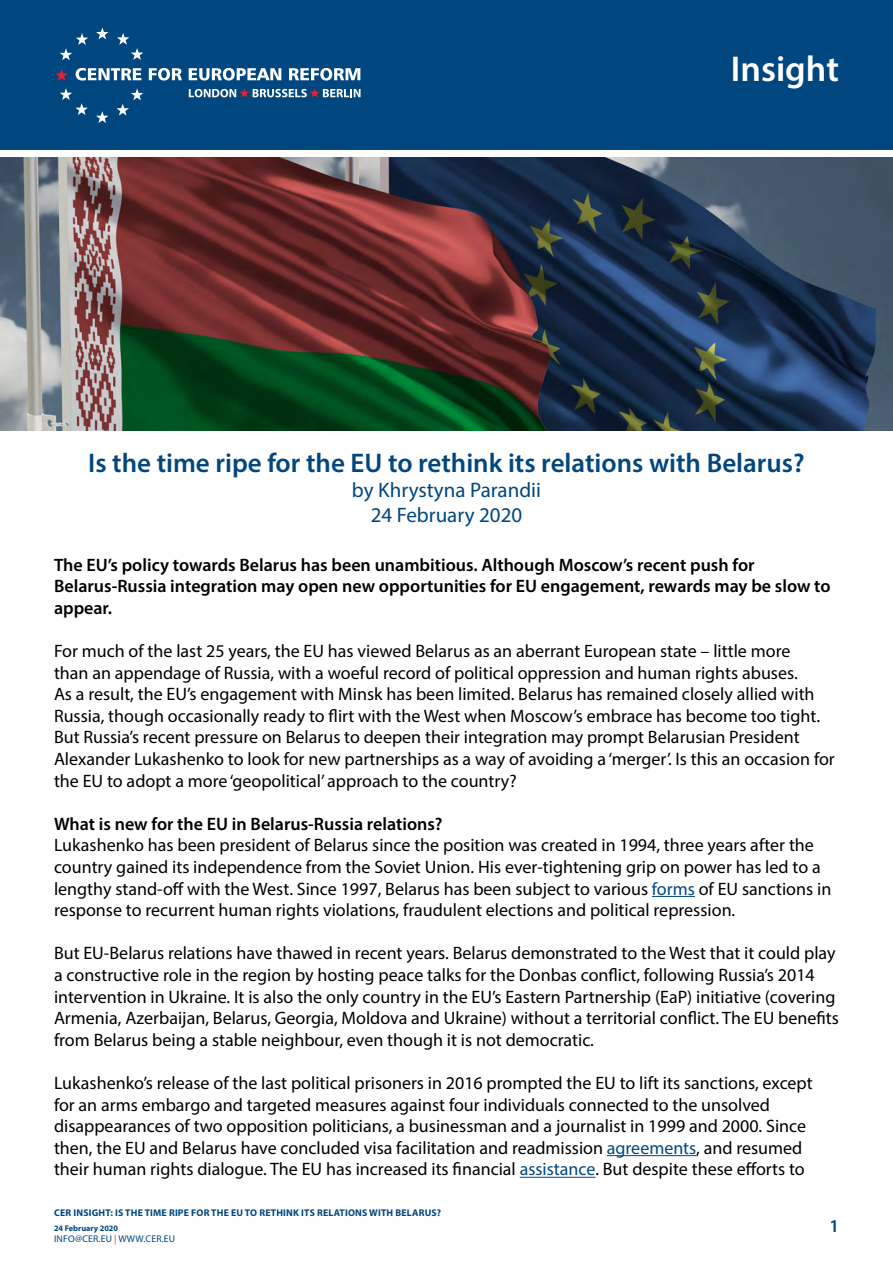
<style>
.page{position:relative;width:893px;height:1263px;background:#fff}
.page>*{position:absolute;margin:0;border:0;box-sizing:border-box;transform-origin:0 0}
.t1{font:600 36px "Myriad Pro";color:#fff}
.t2{font:600 27px "Myriad Pro";color:#00467f}
.t3{font:21px/25.2px "Myriad Pro";color:#00467f;text-align:center}
.t4{font:18px/21.6px "Myriad Pro";color:#000}
.t5{font:600 18px/21.6px "Myriad Pro";color:#000}
.t6{font:600 18px "Myriad Pro";color:#00467f}
.t7{font:700 9.75px "Myriad Pro";letter-spacing:.02em;color:#00467f}
.t8{font:9.75px "Myriad Pro";letter-spacing:.02em;color:#00467f}
.t9{font:700 8.25px "Myriad Pro";color:#00467f}
.s1{color:#00467f}
.s2{color:#ee3124}
</style>
<div class="page">
<div style="left:0;top:0;width:893px;height:150px;background:#00467f"></div>
<img style="left:0;top:157px;width:893px;height:273px">
<hr style="left:652px;top:896px;width:43px;height:1px;background:#00467f">
<hr style="left:607px;top:1155px;width:89px;height:1px;background:#00467f">
<hr style="left:520px;top:1177px;width:75px;height:1px;background:#00467f">
<svg style="left:96px;top:27px;width:13px;height:12px"></svg>
<svg style="left:117px;top:33px;width:26px;height:27px"></svg>
<svg style="left:116px;top:88px;width:27px;height:28px"></svg>
<svg style="left:96px;top:111px;width:12px;height:12px"></svg>
<svg style="left:60px;top:88px;width:28px;height:27px"></svg>
<svg style="left:60px;top:33px;width:28px;height:27px"></svg>
<svg style="left:55px;top:69px;width:13px;height:12px"></svg>
<svg style="left:76px;top:68px;width:65px;height:13px"></svg>
<svg style="left:149px;top:68px;width:33px;height:13px"></svg>
<svg style="left:189px;top:68px;width:92px;height:13px"></svg>
<svg style="left:289px;top:68px;width:71px;height:13px"></svg>
<svg style="left:189px;top:88px;width:172px;height:9px"></svg>
<h1 class="t1" style="left:731px;top:46px;width:110px">Insight</h1>
<h2 class="t2" style="left:88px;top:446px;width:718px">Is the time ripe for the EU to rethink its relations with Belarus?</h2>
<p class="t3" style="left:352px;top:477px;width:191px">by Khrystyna Parandii<br>24 February 2020</p>
<p class="t5" style="left:54px;top:553px;width:778px">The EU’s policy towards Belarus has been unambitious. Although Moscow’s recent push for<br>Belarus-Russia integration may open new opportunities for EU engagement, rewards may be slow to appear.</p>
<p class="t4" style="left:54px;top:640px;width:782px">For much of the last 25 years, the EU has viewed Belarus as an aberrant European state – little more<br>than an appendage of Russia, with a woeful record of political oppression and human rights abuses.<br>As a result, the EU’s engagement with Minsk has been limited. Belarus has remained closely allied with Russia, though occasionally ready to flirt with the West when Moscow’s embrace has become too tight.<br>But Russia’s recent pressure on Belarus to deepen their integration may prompt Belarusian President Alexander Lukashenko to look for new partnerships as a way of avoiding a ‘merger’. Is this an occasion for the EU to adopt a more ‘geopolitical’ approach to the country?</p>
<p class="t5" style="left:54px;top:812px;width:390px">What is new for the EU in Belarus-Russia relations?</p>
<p class="t4" style="left:54px;top:834px;width:779px">Lukashenko has been president of Belarus since the position was created in 1994, three years after the country gained its independence from the Soviet Union. His ever-tightening grip on power has led to a lengthy stand-off with the West. Since 1997, Belarus has been subject to various <span class="s1">forms</span> of EU sanctions in response to recurrent human rights violations, fraudulent elections and political repression.</p>
<p class="t4" style="left:54px;top:942px;width:786px">But EU-Belarus relations have thawed in recent years. Belarus demonstrated to the West that it could play a constructive role in the region by hosting peace talks for the Donbas conflict, following Russia’s 2014 intervention in Ukraine. It is also the only country in the EU’s Eastern Partnership (EaP) initiative (covering Armenia, Azerbaijan, Belarus, Georgia, Moldova and Ukraine) without a territorial conflict. The EU benefits from Belarus being a stable neighbour, even though it is not democratic.</p>
<p class="t4" style="left:54px;top:1072px;width:760px">Lukashenko’s release of the last political prisoners in 2016 prompted the EU to lift its sanctions, except for an arms embargo and targeted measures against four individuals connected to the unsolved disappearances of two opposition politicians, a businessman and a journalist in 1999 and 2000. Since then, the EU and Belarus have concluded visa facilitation and readmission <span class="s1">agreements</span>, and resumed their human rights dialogue. The EU has increased its financial <span class="s1">assistance</span>. But despite these efforts to</p>
<p class="t7" style="left:54px;top:1206px;width:78px">CER INSIGHT: IS THE</p>
<p class="t7" style="left:145px;top:1206px;width:74px">TIME RIPE FOR THE</p>
<p class="t7" style="left:231px;top:1206px;width:35px">EUTO RETHIN</p>
<p class="t7" style="left:293px;top:1206px;width:91px">K ITS RELATIONS WITH</p>
<p class="t7" style="left:395px;top:1206px;width:30px">BELARUS</p>
<p class="t7" style="left:437px;top:1206px;width:6px">?</p>
<p class="t9" style="left:54px;top:1223px;width:66px">24 FEBRUARY 2020</p>
<p class="t8" style="left:54px;top:1232px;width:123px">info@cer.EU <span class="s2">|</span> WWW.CER.EU</p>
<p class="t6" style="left:829px;top:1214px;width:11px">1</p>
</div>
